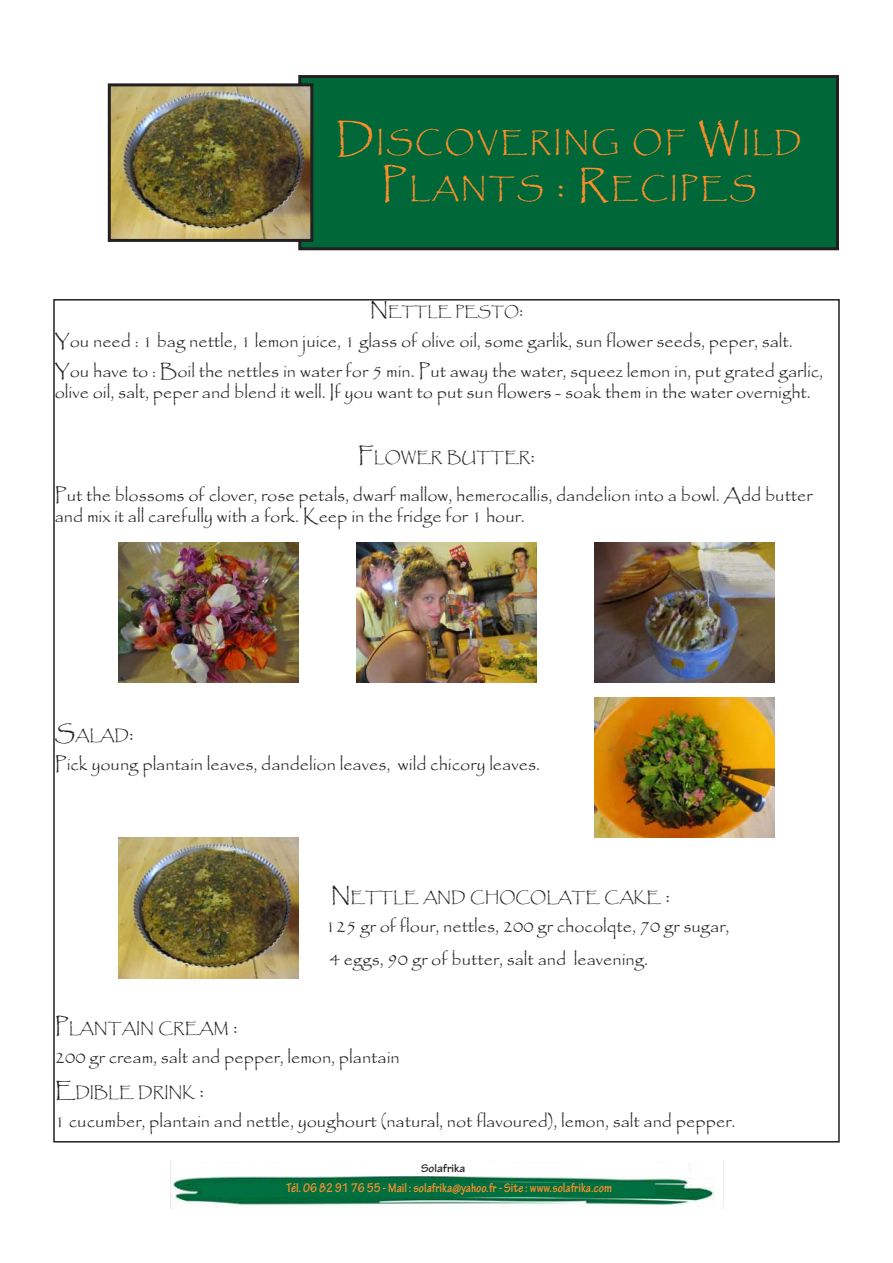
<style>
.page{position:relative;width:893px;height:1263px;background:#fff}
.page>*{position:absolute;margin:0;border:0;box-sizing:border-box;transform-origin:0 0}
.t1{font:27.3px/46.8px "Papyrus";letter-spacing:.085em;color:#fe8d2a;text-align:center}
.t2{font:18px/30.2px "Papyrus";color:#231f20}
.t3{font:14.7px "Papyrus";color:#231f20}
.t4{font:13.65px "Papyrus";color:#231f20}
.t5{font:700 condensed 13.5px "Tekton Pro";color:#fe8e2a}
.t6{font:700 12px "Tekton Pro";color:#231f20}
.s1{font-size:39px}
.s2{font-size:19.5px}
.s3{font-size:21px}
</style>
<div class="page">
<div style="left:300px;top:77px;width:537px;height:172px;background:#006838"></div>
<div style="left:298px;top:75px;width:541px;height:175px;border:3px solid #231f20"></div>
<img style="left:171px;top:1162px;width:543px;height:45px">
<div style="left:199px;top:1163px;width:489px;height:13px;background:#fff"></div>
<div style="left:202px;top:1183px;width:452px;height:13px;background:#007040"></div>
<img style="left:112px;top:87px;width:197px;height:151px">
<div style="left:108px;top:83px;width:205px;height:159px;border:3px solid #231f20"></div>
<img style="left:118px;top:542px;width:180px;height:140px">
<img style="left:356px;top:542px;width:180px;height:140px">
<img style="left:595px;top:542px;width:180px;height:140px">
<img style="left:595px;top:697px;width:180px;height:141px">
<img style="left:118px;top:838px;width:180px;height:140px">
<h1 class="t1" style="left:336px;top:118px;width:467px"><span class="s1">D</span>ISCOVERING OF <span class="s1">W</span>ILD<br><span class="s1">P</span>LANTS <span class="s1">: R</span>ECIPES</h1>
<p class="t4" style="left:370px;top:304px;width:155px"><span class="s2">N</span> ETTLE PESTO<span class="s2">:</span></p>
<p class="t2" style="left:55px;top:325px;width:770px">You need : 1 bag nettle, 1 lemon juice, 1 glass of olive oil, some garlik, sun flower seeds, peper, salt.<br>You have to : Boil the nettles in water for 5 min. Put away the water, squeez lemon in, put grated garlic,</p>
<p class="t2" style="left:55px;top:377px;width:757px">olive oil, salt, peper and blend it well. If you want to put sun flowers - soak them in the water overnight.</p>
<p class="t3" style="left:358px;top:448px;width:179px"><span class="s3">F</span>LOWER BUTTER<span class="s3">:</span></p>
<p class="t2" style="left:55px;top:484px;width:759px;line-height:21.6px">Put the blossoms of clover, rose petals, dwarf mallow, hemerocallis, dandelion into a bowl. Add butter and mix it all carefully with a fork. Keep in the fridge for 1 hour.</p>
<p class="t3" style="left:55px;top:727px;width:80px"><span class="s3">S</span>ALAD<span class="s3">:</span></p>
<p class="t2" style="left:55px;top:749px;width:487px">Pick young plantain leaves, dandelion leaves, wild chicory leaves.</p>
<p class="t3" style="left:351px;top:888px;width:321px">ETTLE AND CHOCOLATE CAKE <span class="s3">:</span></p>
<p class="t2" style="left:326px;top:909px;width:405px;line-height:33.8px">125 gr of flour, nettles, 200 gr chocolqte, 70 gr sugar,<br>4 eggs, 90 gr of butter, salt and leavening.</p>
<p class="t3" style="left:55px;top:1019px;width:184px"><span class="s3">P</span>LANTAIN CREAM <span class="s3">:</span></p>
<p class="t2" style="left:55px;top:1042px;width:346px">200 gr cream, salt and pepper, lemon, plantain</p>
<p class="t3" style="left:55px;top:1083px;width:151px"><span class="s3">E</span>DIBLE DRINK <span class="s3">:</span></p>
<p class="t2" style="left:55px;top:1105px;width:682px">1 cucumber, plantain and nettle, youghourt (natural, not flavoured), lemon, salt and pepper.</p>
<p class="t6" style="left:421px;top:1161px;width:46px">Solafrika</p>
<p class="t5" style="left:286px;top:1179px;width:327px">Tél. 06 82 91 76 55 - Mail : solafrika@yahoo.fr - Site : www.solafrika.com</p>
</div>
